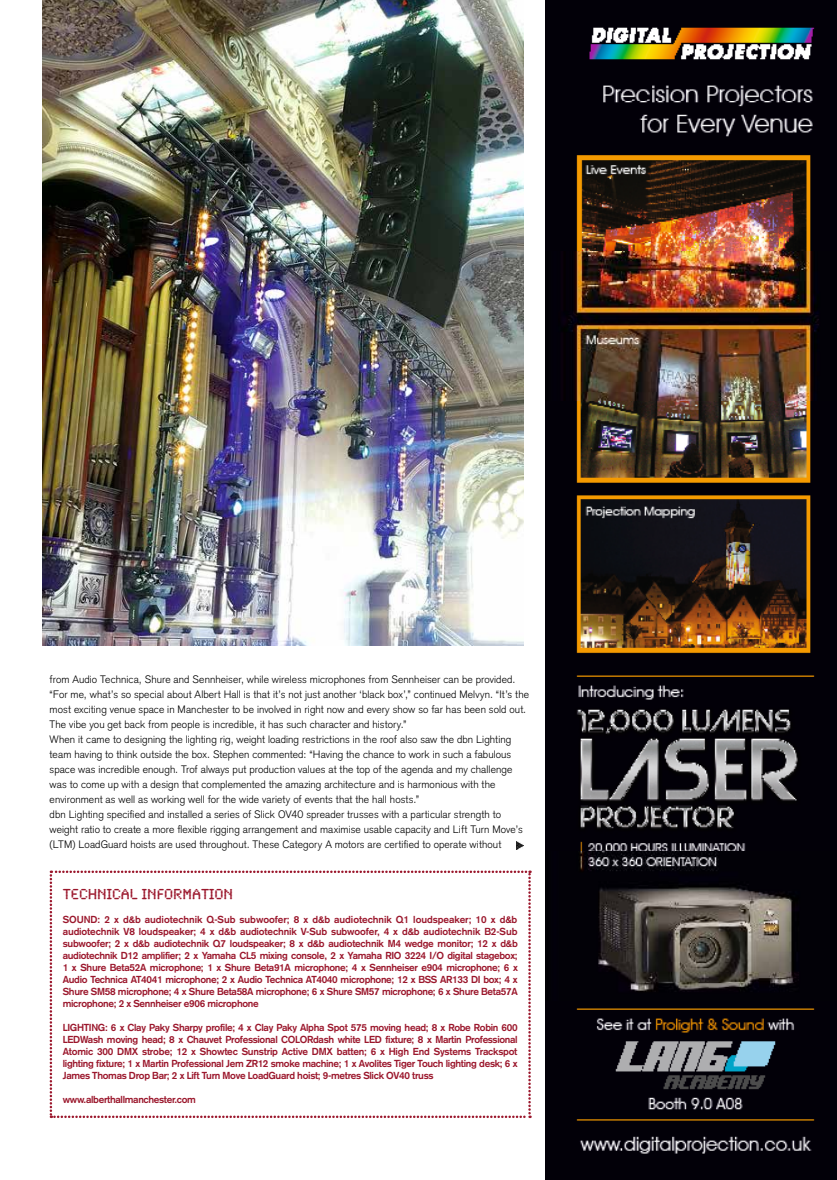
<style>
.page{position:relative;width:837px;height:1180px;background:#fff}
.page>*{position:absolute;margin:0;border:0;box-sizing:border-box;transform-origin:0 0}
.t1{font:15px "Synchro LET";color:#9b172c}
.t2{font:300 10.62px/15px "Akzidenz Grotesk";letter-spacing:.01em;color:#000}
.t3{font:700 10px/12px "Akzidenz Grotesk";letter-spacing:-.03em;color:#9b172c;text-align:justify}
</style>
<div class="page">
<svg style="left:50px;top:870px;width:480px;height:248px"></svg>
<img style="left:43px;top:0;width:480px;height:645px">
<svg style="left:516px;top:842px;width:7px;height:7px"></svg>
<img style="left:545px;top:0;width:291px;height:1180px">
<p class="t2" style="left:50px;top:672px;width:481px">from Audio Technica, Shure and Sennheiser, while wireless microphones from Sennheiser can be provided. “For me, what’s so special about Albert Hall is that it’s not just another ‘black box’,” continued Melvyn. “It’s the most exciting venue space in Manchester to be involved in right now and every show so far has been sold out.<br>The vibe you get back from people is incredible, it has such character and history.”<br>When it came to designing the lighting rig, weight loading restrictions in the roof also saw the dbn Lighting team having to think outside the box. Stephen commented: “Having the chance to work in such a fabulous space was incredible enough. Trof always put production values at the top of the agenda and my challenge was to come up with a design that complemented the amazing architecture and is harmonious with the environment as well as working well for the wide variety of events that the hall hosts.”<br>dbn Lighting specified and installed a series of Slick OV40 spreader trusses with a particular strength to weight ratio to create a more flexible rigging arrangement and maximise usable capacity and Lift Turn Move’s (LTM) LoadGuard hoists are used throughout. These Category A motors are certified to operate without</p>
<h1 class="t1" style="left:63px;top:881px;width:172px">TECHNICAL INFORMATION</h1>
<p class="t3" style="left:63px;top:914px;width:456px">SOUND: 2 x d&amp;b audiotechnik Q-Sub subwoofer; 8 x d&amp;b audiotechnik Q1 loudspeaker; 10 x d&amp;b audiotechnik V8 loudspeaker; 4 x d&amp;b audiotechnik V-Sub subwoofer, 4 x d&amp;b audiotechnik B2-Sub subwoofer; 2 x d&amp;b audiotechnik Q7 loudspeaker; 8 x d&amp;b audiotechnik M4 wedge monitor; 12 x d&amp;b audiotechnik D12 amplifier; 2 x Yamaha CL5 mixing console, 2 x Yamaha RIO 3224 I/O digital stagebox; 1 x Shure Beta52A microphone; 1 x Shure Beta91A microphone; 4 x Sennheiser e904 microphone; 6 x Audio Technica AT4041 microphone; 2 x Audio Technica AT4040 microphone; 12 x BSS AR133 DI box; 4 x Shure SM58 microphone; 4 x Shure Beta58A microphone; 6 x Shure SM57 microphone; 6 x Shure Beta57A microphone; 2 x Sennheiser e906 microphone</p>
<p class="t3" style="left:63px;top:1022px;width:456px">LIGHTING: 6 x Clay Paky Sharpy profile; 4 x Clay Paky Alpha Spot 575 moving head; 8 x Robe Robin 600<br>LEDWash moving head; 8 x Chauvet Professional COLORdash white LED fixture; 8 x Martin Professional Atomic 300 DMX strobe; 12 x Showtec Sunstrip Active DMX batten; 6 x High End Systems Trackspot lighting fixture; 1 x Martin Professional Jem ZR12 smoke machine; 1 x Avolites Tiger Touch lighting desk; 6 x James Thomas Drop Bar; 2 x Lift Turn Move LoadGuard hoist; 9-metres Slick OV40 truss</p>
<p class="t3" style="left:63px;top:1094px;width:135px">www.alberthallmanchester.com</p>
</div>
